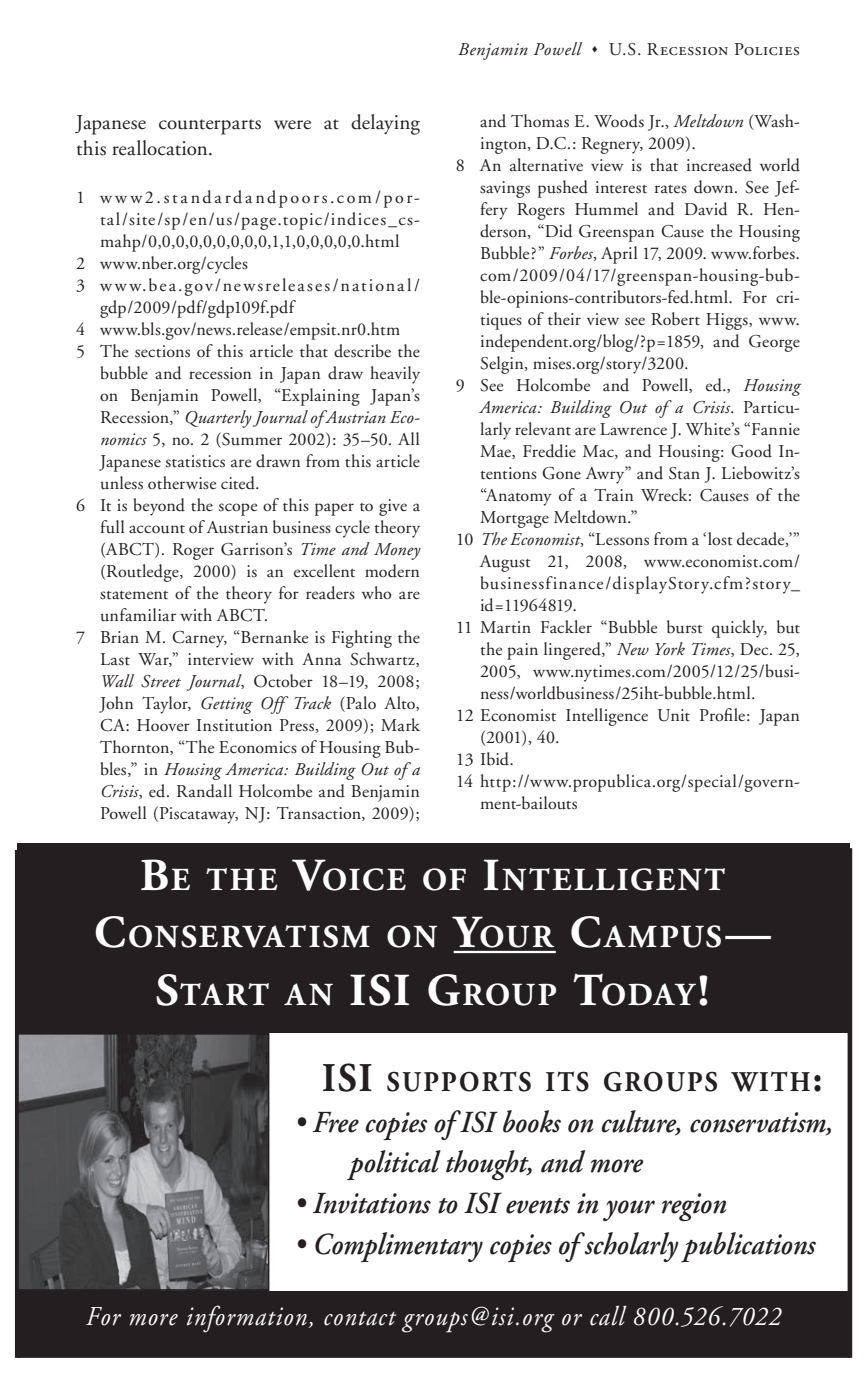
<style>
.page{position:relative;width:864px;height:1380px;background:#fff}
.page>*{position:absolute;margin:0;border:0;box-sizing:border-box;transform-origin:0 0}
.t1{font:700 32px/57.6px "Adobe Garamond";letter-spacing:.065em;color:#fff;text-align:center}
.t2{font:italic 600 30.6px/40.6px "Adobe Garamond";color:#231f20;scale:.91 1}
.t3{font:700 28.4px "Adobe Garamond";letter-spacing:.085em;color:#231f20;scale:.91 1}
.t4{font:italic 27.2px "Adobe Garamond";letter-spacing:.05em;color:#fff;scale:.91 1}
.t5{font:21px/26px "Adobe Garamond";letter-spacing:.005em;color:#231f20}
.t6{font:18px "Adobe Garamond";letter-spacing:.015em;color:#231f20}
.t7{font:italic 18px "Adobe Garamond";letter-spacing:.01em;color:#231f20}
.t8{font:18px "Adobe Garamond";letter-spacing:.06em;color:#231f20}
.t9{font:18px "Adobe Garamond";letter-spacing:.04em;color:#231f20}
.t10{font:18px "Adobe Garamond";letter-spacing:.115em;color:#231f20}
.t11{font:18px "Adobe Garamond";letter-spacing:.145em;color:#231f20}
.t12{font:18px "Adobe Garamond Regular SC";letter-spacing:.04em;color:#231f20}
.t13{font:italic 18px "Adobe Garamond";letter-spacing:.035em;color:#231f20}
.t14{font:18px "Adobe Garamond";letter-spacing:-.02em;color:#231f20}
.s1{font-style:normal}
.s2{font-style:italic}
.s3{font-size:45.8px}
.s4{font-size:40.6px}
</style>
<div class="page">
<svg style="left:14px;top:848px;width:839px;height:510px"></svg>
<div style="left:847px;top:848px;width:5px;height:510px;background:#231f20"></div>
<div style="left:17px;top:843px;width:833px;height:190px;background:#231f20"></div>
<hr style="left:454px;top:951px;width:102px;height:2px;background:#fff">
<div style="left:17px;top:1291px;width:833px;height:64px;background:#231f20"></div>
<img style="left:20px;top:1036px;width:246px;height:252px">
<div style="left:17px;top:1033px;width:252px;height:258px;border:2px solid #231f20"></div>
<p class="t5" style="left:76px;top:112px;width:345px">Japanese counterparts were at delaying this reallocation.</p>
<p class="t11" style="left:76px;top:190px;width:345px">1 www2.standardandpoors.com/por-</p>
<p class="t8" style="left:100px;top:212px;width:321px">tal/site/sp/en/us/page.topic/indices_cs-</p>
<p class="t6" style="left:100px;top:234px;width:301px">mahp/0,0,0,0,0,0,0,0,0,1,1,0,0,0,0,0.html</p>
<p class="t6" style="left:76px;top:256px;width:173px">2 www.nber.org/cycles</p>
<p class="t10" style="left:76px;top:278px;width:345px">3 www.bea.gov/newsreleases/national/</p>
<p class="t6" style="left:100px;top:300px;width:196px">gdp/2009/pdf/gdp109f.pdf</p>
<p class="t6" style="left:76px;top:322px;width:326px">4 www.bls.gov/news.release/empsit.nr0.htm</p>
<p class="t6" style="left:76px;top:344px;width:345px">5 The sections of this article that describe the</p>
<p class="t6" style="left:100px;top:366px;width:321px">bubble and recession in Japan draw heavily</p>
<p class="t6" style="left:100px;top:388px;width:321px">on Benjamin Powell, “Explaining Japan’s</p>
<p class="t7" style="left:100px;top:410px;width:321px"><span class="s1">Recession,”</span> Quarterly Journal of Austrian Eco-</p>
<p class="t6" style="left:100px;top:432px;width:321px"><span class="s2">nomics</span> 5, no. 2 (Summer 2002): 35–50. All</p>
<p class="t6" style="left:100px;top:454px;width:321px">Japanese statistics are drawn from this article</p>
<p class="t6" style="left:100px;top:476px;width:161px">unless otherwise cited.</p>
<p class="t6" style="left:76px;top:498px;width:346px">6 It is beyond the scope of this paper to give a</p>
<p class="t6" style="left:100px;top:520px;width:321px">full account of Austrian business cycle theory</p>
<p class="t6" style="left:100px;top:542px;width:321px">(ABCT). Roger Garrison’s <span class="s2">Time and Money</span></p>
<p class="t6" style="left:100px;top:564px;width:321px">(Routledge, 2000) is an excellent modern</p>
<p class="t6" style="left:100px;top:586px;width:321px">statement of the theory for readers who are</p>
<p class="t6" style="left:100px;top:608px;width:170px">unfamiliar with ABCT.</p>
<p class="t6" style="left:76px;top:630px;width:345px">7 Brian M. Carney, “Bernanke is Fighting the</p>
<p class="t6" style="left:100px;top:652px;width:321px">Last War,” interview with Anna Schwartz,</p>
<p class="t6" style="left:100px;top:674px;width:321px"><span class="s2">Wall Street Journal</span>, October 18–19, 2008;</p>
<p class="t6" style="left:100px;top:696px;width:321px">John Taylor, <span class="s2">Getting Off Track</span> (Palo Alto,</p>
<p class="t6" style="left:100px;top:718px;width:321px">CA: Hoover Institution Press, 2009); Mark</p>
<p class="t6" style="left:100px;top:740px;width:321px">Thornton, “The Economics of Housing Bub-</p>
<p class="t7" style="left:100px;top:762px;width:321px"><span class="s1">bles,” in</span> Housing America: Building Out of a</p>
<p class="t6" style="left:100px;top:784px;width:321px"><span class="s2">Crisis</span>, ed. Randall Holcombe and Benjamin</p>
<p class="t6" style="left:100px;top:806px;width:321px">Powell (Piscataway, NJ: Transaction, 2009);</p>
<p class="t13" style="left:458px;top:42px;width:124px">Benjamin Powell</p>
<p class="t12" style="left:609px;top:42px;width:193px">U.S. Recession Policies</p>
<p class="t6" style="left:480px;top:114px;width:321px">and Thomas E. Woods Jr., <span class="s2">Meltdown</span> (Wash-</p>
<p class="t6" style="left:480px;top:136px;width:218px">ington, D.C.: Regnery, 2009).</p>
<p class="t6" style="left:456px;top:158px;width:345px">8 An alternative view is that increased world</p>
<p class="t6" style="left:480px;top:180px;width:321px">savings pushed interest rates down. See Jef-</p>
<p class="t6" style="left:480px;top:202px;width:321px">fery Rogers Hummel and David R. Hen-</p>
<p class="t6" style="left:480px;top:224px;width:321px">derson, “Did Greenspan Cause the Housing</p>
<p class="t6" style="left:480px;top:246px;width:321px">Bubble?” <span class="s2">Forbes</span>, April 17, 2009. www.forbes.</p>
<p class="t9" style="left:480px;top:268px;width:321px">com/2009/04/17/greenspan-housing-bub-</p>
<p class="t6" style="left:480px;top:290px;width:321px">ble-opinions-contributors-fed.html. For cri-</p>
<p class="t6" style="left:480px;top:312px;width:321px">tiques of their view see Robert Higgs, www.</p>
<p class="t6" style="left:480px;top:334px;width:321px">independent.org/blog/?p=1859, and George</p>
<p class="t6" style="left:480px;top:356px;width:210px">Selgin, mises.org/story/3200.</p>
<p class="t6" style="left:456px;top:378px;width:346px">9 See Holcombe and Powell, ed., <span class="s2">Housing</span></p>
<p class="t7" style="left:480px;top:400px;width:321px">America: Building Out of a Crisis<span class="s1">. Particu-</span></p>
<p class="t6" style="left:480px;top:422px;width:321px">larly relevant are Lawrence J. White’s “Fannie</p>
<p class="t6" style="left:480px;top:444px;width:321px">Mae, Freddie Mac, and Housing: Good In-</p>
<p class="t6" style="left:480px;top:466px;width:321px">tentions Gone Awry” and Stan J. Liebowitz’s</p>
<p class="t6" style="left:480px;top:488px;width:321px">“Anatomy of a Train Wreck: Causes of the</p>
<p class="t6" style="left:480px;top:510px;width:159px">Mortgage Meltdown.”</p>
<p class="t6" style="left:456px;top:532px;width:346px">10 <span class="s2">The Economist</span>, “Lessons from a ‘lost decade,’”</p>
<p class="t6" style="left:480px;top:554px;width:321px">August 21, 2008, www.economist.com/</p>
<p class="t8" style="left:480px;top:576px;width:321px">businessfinance/displayStory.cfm?story_</p>
<p class="t14" style="left:480px;top:598px;width:98px">id=11964819.</p>
<p class="t6" style="left:456px;top:620px;width:346px">11 Martin Fackler “Bubble burst quickly, but</p>
<p class="t6" style="left:480px;top:642px;width:321px">the pain lingered,” <span class="s2">New York Times</span>, Dec. 25,</p>
<p class="t6" style="left:480px;top:664px;width:321px">2005, www.nytimes.com/2005/12/25/busi-</p>
<p class="t6" style="left:480px;top:686px;width:277px">ness/worldbusiness/25iht-bubble.html.</p>
<p class="t6" style="left:456px;top:708px;width:345px">12 Economist Intelligence Unit Profile: Japan</p>
<p class="t6" style="left:480px;top:730px;width:81px">(2001), 40.</p>
<p class="t6" style="left:456px;top:752px;width:59px">13 Ibid.</p>
<p class="t6" style="left:456px;top:774px;width:345px">14 http://www.propublica.org/special/govern-</p>
<p class="t6" style="left:480px;top:796px;width:99px">ment-bailouts</p>
<h1 class="t1" style="left:94px;top:854px;width:679px"><span class="s3">B</span>E THE <span class="s3">V</span>OICE OF <span class="s3">I</span>NTELLIGENT<br><span class="s3">C</span>ONSERVATISM ON <span class="s3">Y</span>OUR <span class="s3">C</span>AMPUS<span class="s3">—<br>S</span>TART AN <span class="s3">ISI G</span>ROUP <span class="s3">T</span>ODAY<span class="s3">!</span></h1>
<h3 class="t3" style="left:322px;top:1071px;width:552px"><span class="s4">ISI</span> SUPPORTS ITS GROUPS WITH<span class="s4">:</span></h3>
<h2 class="t2" style="left:350px;top:1104px;width:532px;text-indent:-56px">• Free copies of ISI books on culture, conservatism, political thought, and more</h2>
<h2 class="t2" style="left:295px;top:1186px;width:476px">• Invitations to ISI events in your region</h2>
<h2 class="t2" style="left:295px;top:1226px;width:574px">• Complimentary copies of scholarly publications</h2>
<h3 class="t4" style="left:86px;top:1305px;width:765px">For more information, contact groups@isi.org or call 800.526.7022</h3>
</div>
